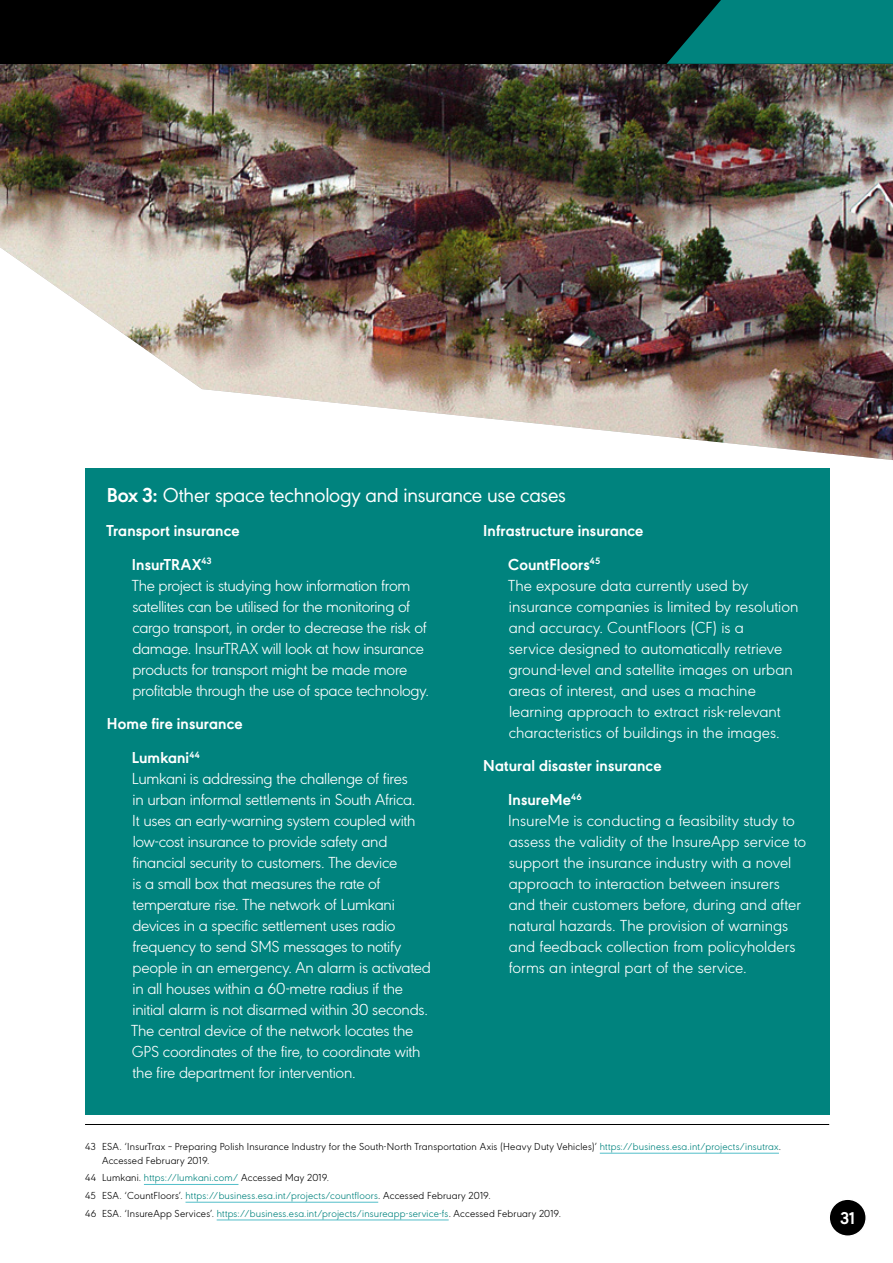
<style>
.page{position:relative;width:893px;height:1263px;background:#fff}
.page>*{position:absolute;margin:0;border:0;box-sizing:border-box;transform-origin:0 0}
.Body_copy{font:21px "URW Geometric";letter-spacing:-.015em;color:#fff}
.Page_numbers{font:700 17.7px "URW Geometric";color:#fff}
.Body_copy-2{font:300 16.5px/21px "URW Geometric";letter-spacing:-.015em;color:#fff}
.Body_copy-3{font:700 16.5px "URW Geometric";letter-spacing:.005em;color:#fff}
.Footnotes{font:300 10.5px/13.5px "URW Geometric";letter-spacing:.015em;color:#000}
.Footnotes-2{font:300 10.5px "URW Geometric";letter-spacing:.015em;color:#00837e}
.s1{font-weight:700}
.s2{color:#00837e}
.s3{color:#000}
</style>
<div class="page">
<img style="left:0;top:64px;width:893px;height:396px">
<div style="left:0;top:0;width:893px;height:64px;background:#000"></div>
<div style="left:829px;top:1199px;width:37px;height:37px;background:#000;border-radius:50%"></div>
<div style="left:828px;top:1198px;width:39px;height:39px;border:2px solid #fff;border-radius:50%"></div>
<svg style="left:666px;top:0;width:227px;height:64px;background:#00726e"></svg>
<div style="left:85px;top:468px;width:744px;height:646px;background:#00837e"></div>
<hr style="left:85px;top:1124px;width:744px;height:1px;background:#000">
<hr style="left:600px;top:1153px;width:179px;height:1px;background:#52bec9">
<hr style="left:144px;top:1184px;width:94px;height:1px;background:#52bec9">
<hr style="left:185px;top:1202px;width:193px;height:1px;background:#52bec9">
<hr style="left:217px;top:1219px;width:232px;height:1px;background:#52bec9">
<p class="Body_copy" style="left:107px;top:480px;width:461px"><span class="s1">Box 3:</span> Other space technology and insurance use cases</p>
<p class="Body_copy-3" style="left:106px;top:518px;width:135px">Transport insurance</p>
<p class="Body_copy-3" style="left:132px;top:552px;width:81px">InsurTRAX<sup>43</sup></p>
<p class="Body_copy-2" style="left:132px;top:573px;width:299px">The project is studying how information from satellites can be utilised for the monitoring of cargo transport, in order to decrease the risk of damage. InsurTRAX will look at how insurance products for transport might be made more profitable through the use of space technology.</p>
<p class="Body_copy-3" style="left:107px;top:711px;width:137px">Home fire insurance</p>
<p class="Body_copy-3" style="left:132px;top:745px;width:70px">Lumkani<sup>44</sup></p>
<p class="Body_copy-2" style="left:131px;top:767px;width:301px">Lumkani is addressing the challenge of fires<br>in urban informal settlements in South Africa.<br>It uses an early-warning system coupled with low-cost insurance to provide safety and financial security to customers. The device<br>is a small box that measures the rate of temperature rise. The network of Lumkani devices in a specific settlement uses radio frequency to send SMS messages to notify people in an emergency. An alarm is activated in all houses within a 60-metre radius if the initial alarm is not disarmed within 30 seconds.<br>The central device of the network locates the GPS coordinates of the fire, to coordinate with the fire department for intervention.</p>
<p class="Body_copy-3" style="left:483px;top:518px;width:162px">Infrastructure insurance</p>
<p class="Body_copy-3" style="left:508px;top:552px;width:94px">CountFloors<sup>45</sup></p>
<p class="Body_copy-2" style="left:508px;top:573px;width:292px">The exposure data currently used by insurance companies is limited by resolution and accuracy. CountFloors (CF) is a<br>service designed to automatically retrieve ground-level and satellite images on urban areas of interest, and uses a machine learning approach to extract risk-relevant characteristics of buildings in the images.</p>
<p class="Body_copy-3" style="left:483px;top:753px;width:180px">Natural disaster insurance</p>
<p class="Body_copy-3" style="left:508px;top:787px;width:75px">InsureMe<sup>46</sup></p>
<p class="Body_copy-2" style="left:508px;top:809px;width:300px">InsureMe is conducting a feasibility study to assess the validity of the InsureApp service to support the insurance industry with a novel approach to interaction between insurers and their customers before, during and after natural hazards. The provision of warnings and feedback collection from policyholders forms an integral part of the service.</p>
<p class="Footnotes" style="left:102px;top:1139px;width:681px;text-indent:-17px">43 ESA. ‘InsurTrax – Preparing Polish Insurance Industry for the South-North Transportation Axis (Heavy Duty Vehicles)’ <span class="s2">https://business.esa.int/projects/insutrax</span>.<br>Accessed February 2019.</p>
<p class="Footnotes" style="left:85px;top:1170px;width:246px">44 Lumkani. <span class="s2">https://lumkani.com/</span> Accessed May 2019.</p>
<p class="Footnotes-2" style="left:85px;top:1188px;width:407px"><span class="s3">45 ESA. ‘CountFloors’.</span> https://business.esa.int/projects/countfloors<span class="s3">. Accessed February 2019.</span></p>
<p class="Footnotes-2" style="left:85px;top:1206px;width:477px"><span class="s3">46 ESA. ‘InsureApp Services’.</span> https://business.esa.int/projects/insureapp-service-fs<span class="s3">. Accessed February 2019.</span></p>
<p class="Page_numbers" style="left:840px;top:1204px;width:16px">31</p>
</div>
